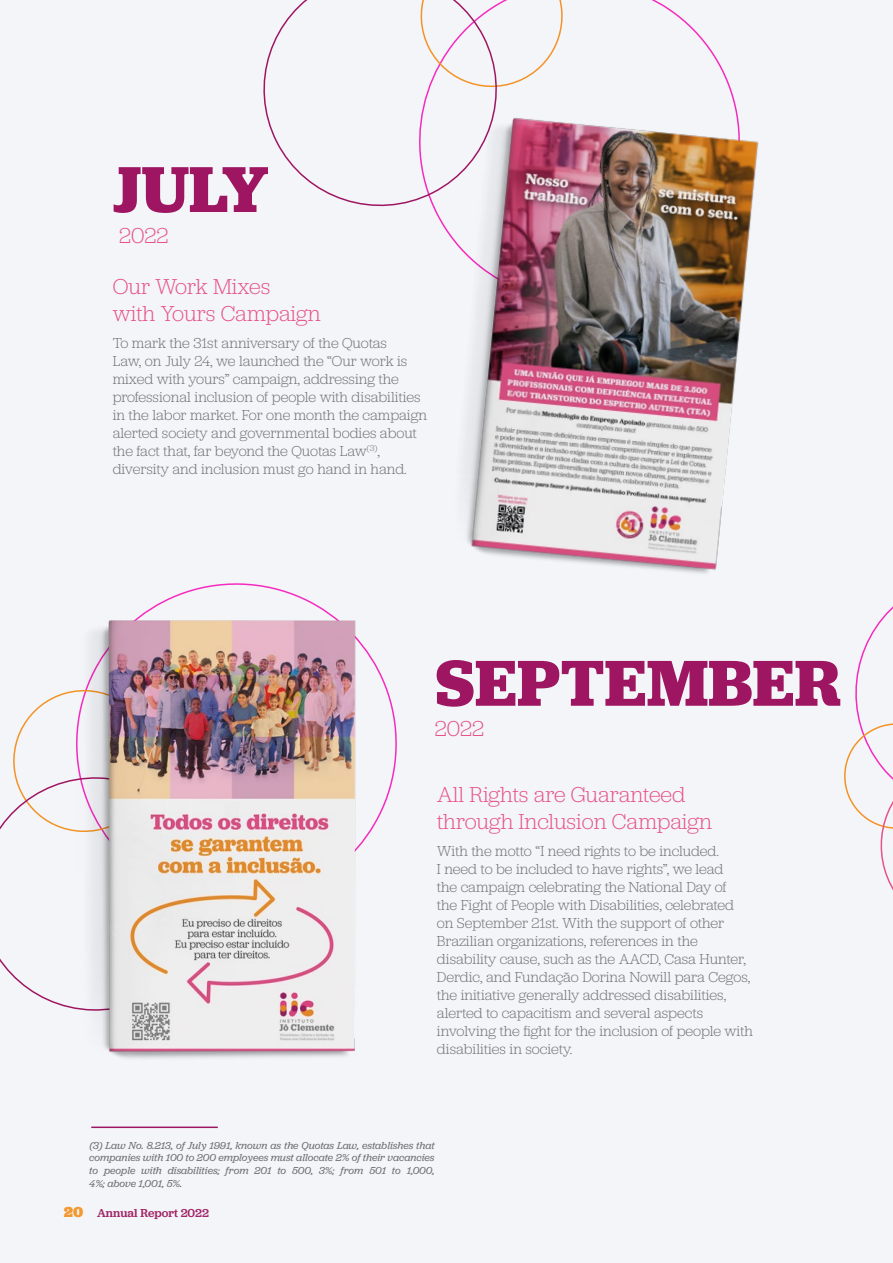
<style>
.page{position:relative;width:893px;height:1263px;background:#f3f5f9}
.page>*{position:absolute;margin:0;border:0;box-sizing:border-box;transform-origin:0 0}
.t1{font:700 67.5px "Jubilat";color:#9e1662}
.t2{font:300 22.5px/27px "Jubilat";color:#e75288}
.t3{font:300 15px/18px "Jubilat";letter-spacing:-.005em;color:#706f6f}
.t4{font:500 12px "Jubilat";color:#a22567}
.t5{font:italic 10.5px/12.6px "Jubilat";color:#706f6f;text-align:justify}
.s1{font-weight:900;font-size:15px;color:#f49931}
</style>
<div class="page">
<svg style="left:844px;top:606px;width:49px;height:284px"></svg>
<svg style="left:542px;top:0;width:21px;height:64px"></svg>
<svg style="left:263px;top:0;width:244px;height:207px"></svg>
<svg style="left:13px;top:699px;width:36px;height:76px"></svg>
<svg style="left:0;top:775px;width:49px;height:226px"></svg>
<hr style="left:91px;top:1126px;width:127px;height:2px;background:#9e1662">
<img style="left:407px;top:64px;width:352px;height:510px">
<img style="left:49px;top:572px;width:359px;height:487px">
<h1 class="t1" style="left:113px;top:146px;width:157px">JULY</h1>
<h2 class="t2" style="left:119px;top:221px;width:51px">2022</h2>
<h2 class="t2" style="left:113px;top:272px;width:210px">Our Work Mixes<br>with Yours Campaign</h2>
<p class="t3" style="left:113px;top:333px;width:316px">To mark the 31st anniversary of the Quotas<br>Law, on July 24, we launched the “Our work is mixed with yours” campaign, addressing the professional inclusion of people with disabilities in the labor market. For one month the campaign alerted society and governmental bodies about the fact that, far beyond the Quotas Law<sup>(3)</sup>, diversity and inclusion must go hand in hand.</p>
<h1 class="t1" style="left:435px;top:639px;width:407px">SEPTEMBER</h1>
<h2 class="t2" style="left:435px;top:714px;width:51px">2022</h2>
<h2 class="t2" style="left:437px;top:780px;width:277px">All Rights are Guaranteed through Inclusion Campaign</h2>
<p class="t3" style="left:437px;top:841px;width:317px">With the motto “I need rights to be included.<br>I need to be included to have rights”, we lead<br>the campaign celebrating the National Day of<br>the Fight of People with Disabilities, celebrated on September 21st. With the support of other Brazilian organizations, references in the disability cause, such as the AACD, Casa Hunter, Derdic, and Fundação Dorina Nowill para Cegos, the initiative generally addressed disabilities, alerted to capacitism and several aspects involving the fight for the inclusion of people with disabilities in society.</p>
<p class="t5" style="left:89px;top:1138px;width:347px">(3) Law No. 8.213, of July 1991, known as the Quotas Law, establishes that companies with 100 to 200 employees must allocate 2% of their vacancies to people with disabilities; from 201 to 500, 3%; from 501 to 1,000, 4%; above 1,001, 5%.</p>
<p class="t4" style="left:64px;top:1205px;width:147px"><span class="s1">20</span> Annual Report 2022</p>
</div>
